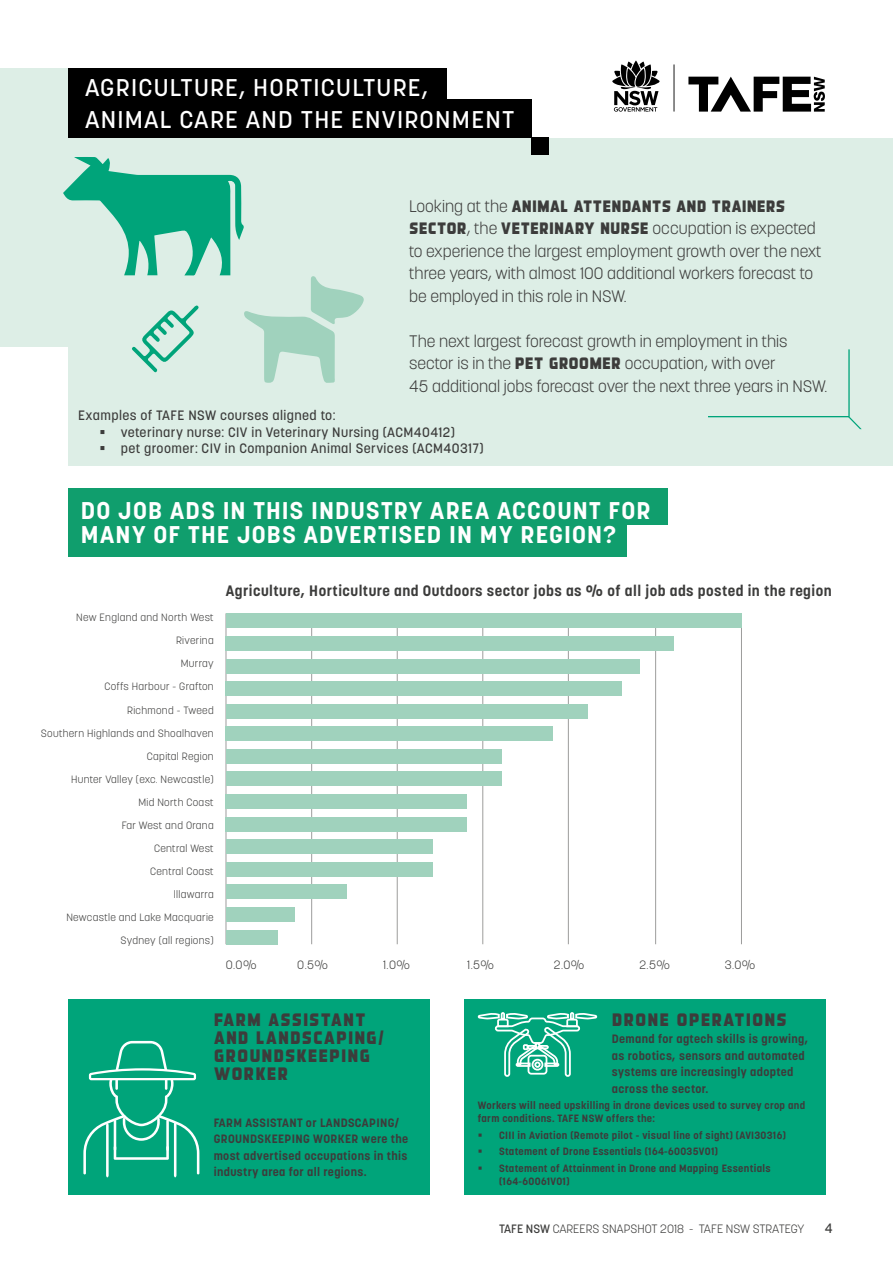
<style>
.page{position:relative;width:893px;height:1263px;background:#fff}
.page>*{position:absolute;margin:0;border:0;box-sizing:border-box;transform-origin:0 0}
.t1{font:700 24px/24px "Korolev";letter-spacing:.045em;color:#fff}
.t2{font:500 24px "Korolev";letter-spacing:.05em;color:#fff}
.Col_2_text{font:18px/18px "Detroit 05 Base";letter-spacing:.05em;color:#3c3c3b}
.Large_text{font:300 16.5px/22.5px "Korolev";color:#3c3c3b}
.Body_text{font:700 15px "Korolev";letter-spacing:.03em;color:#3c3c3b}
.Small_text{font:500 13.5px "Korolev";letter-spacing:.03em;color:#3c3c3b}
.Koroleve_bold_8pt{font:700 12px/16.5px "Korolev";letter-spacing:.03em;color:#3c3c3b}
.t3{font:300 12px "Korolev";color:#3c3c3b}
.Koroleve_bold_8pt-2{font:700 10.5px/12.6px "Korolev";letter-spacing:.03em;color:#3c3c3b}
.t4{font:300 10.5px/23.1px "Korolev";letter-spacing:.03em;color:#3c3c3b;text-align:right}
.s1{font-family:"Detroit 05 Base";font-weight:400}
.s2{font-weight:500}
</style>
<div class="page">
<svg style="left:688px;top:77px;width:137px;height:35px"></svg>
<hr style="left:674px;top:64px;width:1px;height:48px;background:#000">
<svg style="left:612px;top:61px;width:48px;height:51px"></svg>
<div style="left:0;top:68px;width:372px;height:279px;background:#ddeee6"></div>
<div style="left:68px;top:138px;width:825px;height:327px;background:#ddeee6"></div>
<svg style="left:708px;top:349px;width:154px;height:81px"></svg>
<svg style="left:63px;top:157px;width:301px;height:226px"></svg>
<div style="left:68px;top:68px;width:378px;height:38px;background:#000"></div>
<div style="left:68px;top:100px;width:463px;height:38px;background:#000"></div>
<div style="left:531px;top:137px;width:18px;height:17px;background:#000"></div>
<div style="left:68px;top:488px;width:600px;height:68px;background:#109e6d"></div>
<div style="left:627px;top:525px;width:65px;height:37px;background:#fff"></div>
<hr style="left:226px;top:613px;width:1px;height:331px;background:#9d9d9c">
<hr style="left:741px;top:613px;width:1px;height:331px;background:#9d9d9c">
<hr style="left:655px;top:613px;width:1px;height:331px;background:#9d9d9c">
<hr style="left:568px;top:613px;width:1px;height:331px;background:#9d9d9c">
<hr style="left:483px;top:613px;width:1px;height:331px;background:#9d9d9c">
<hr style="left:397px;top:613px;width:1px;height:331px;background:#9d9d9c">
<hr style="left:311px;top:613px;width:1px;height:331px;background:#9d9d9c">
<div style="left:226px;top:659px;width:413px;height:14px;background:#a0d2bd"></div>
<div style="left:68px;top:999px;width:361px;height:196px;background:#00a47a"></div>
<div style="left:464px;top:999px;width:362px;height:196px;background:#00a47a"></div>
<svg style="left:83px;top:1041px;width:116px;height:136px"></svg>
<svg style="left:477px;top:1012px;width:121px;height:65px"></svg>
<div style="left:534px;top:1061px;width:7px;height:7px;border:2px solid #fff;border-radius:50%"></div>
<div style="left:226px;top:681px;width:396px;height:15px;background:#a0d2bd"></div>
<div style="left:226px;top:704px;width:362px;height:14px;background:#a0d2bd"></div>
<div style="left:226px;top:749px;width:275px;height:15px;background:#a0d2bd"></div>
<div style="left:226px;top:772px;width:275px;height:14px;background:#a0d2bd"></div>
<div style="left:226px;top:794px;width:241px;height:15px;background:#a0d2bd"></div>
<div style="left:226px;top:839px;width:207px;height:15px;background:#a0d2bd"></div>
<div style="left:226px;top:862px;width:207px;height:14px;background:#a0d2bd"></div>
<div style="left:226px;top:885px;width:120px;height:14px;background:#a0d2bd"></div>
<div style="left:226px;top:930px;width:51px;height:14px;background:#a0d2bd"></div>
<div style="left:226px;top:636px;width:448px;height:15px;background:#a0d2bd"></div>
<div style="left:226px;top:614px;width:515px;height:14px;background:#a0d2bd"></div>
<div style="left:226px;top:907px;width:69px;height:15px;background:#a0d2bd"></div>
<div style="left:226px;top:817px;width:241px;height:14px;background:#a0d2bd"></div>
<div style="left:226px;top:726px;width:327px;height:15px;background:#a0d2bd"></div>
<h1 class="t2" style="left:85px;top:73px;width:344px">AGRICULTURE, HORTICULTURE,</h1>
<h1 class="t2" style="left:85px;top:104px;width:431px">ANIMAL CARE AND THE ENVIRONMENT</h1>
<p class="Large_text" style="left:409px;top:194px;width:414px">Looking at the <span class="s1">ANIMAL ATTENDANTS AND TRAINERS SECTOR</span>, the <span class="s1">VETERINARY NURSE</span> occupation is expected to experience the largest employment growth over the next three years, with almost 100 additional workers forecast to be employed in this role in NSW.</p>
<p class="Large_text" style="left:409px;top:330px;width:420px">The next largest forecast growth in employment in this sector is in the <span class="s1">PET GROOMER</span> occupation, with over<br>45 additional jobs forecast over the next three years in NSW.</p>
<p class="Small_text" style="left:78px;top:407px;width:259px">Examples of TAFE NSW courses aligned to:</p>
<p class="Small_text" style="left:121px;top:423px;width:336px">veterinary nurse: CIV in Veterinary Nursing (ACM40412)</p>
<p class="Small_text" style="left:121px;top:440px;width:364px">pet groomer: CIV in Companion Animal Services (ACM40317)</p>
<h2 class="t1" style="left:81px;top:498px;width:571px">DO JOB ADS IN THIS INDUSTRY AREA ACCOUNT FOR<br>MANY OF THE JOBS ADVERTISED IN MY REGION?</h2>
<p class="t4" style="left:41px;top:606px;width:174px">New England and North West<br>Riverina<br>Murray<br>Coffs Harbour - Grafton<br>Richmond - Tweed<br>Southern Highlands and Shoalhaven<br>Capital Region<br>Hunter Valley (exc. Newcastle)<br>Mid North Coast<br>Far West and Orana<br>Central West<br>Central Coast<br>lllawarra<br>Newcastle and Lake Macquarie<br>Sydney (all regions)</p>
<p class="Body_text" style="left:226px;top:582px;width:607px">Agriculture, Horticulture and Outdoors sector jobs as % of all job ads posted in the region</p>
<p class="t3" style="left:226px;top:957px;width:32px">O.O%</p>
<p class="t3" style="left:297px;top:957px;width:32px">0.5%</p>
<p class="t3" style="left:383px;top:957px;width:28px">1.0%</p>
<p class="t3" style="left:467px;top:957px;width:28px">1.5%</p>
<p class="t3" style="left:554px;top:957px;width:32px">2.0%</p>
<p class="t3" style="left:639px;top:957px;width:32px">2.5%</p>
<p class="t3" style="left:725px;top:957px;width:32px">3.0%</p>
<p class="Col_2_text" style="left:214px;top:1010px;width:172px">FARM ASSISTANT<br>AND LANDSCAPING/<br>GROUNDSKEEPING<br>WORKER</p>
<p class="Koroleve_bold_8pt" style="left:214px;top:1114px;width:196px">FARM ASSISTANT or LANDSCAPING/<br>GROUNDSKEEPING WORKER were the most advertised occupations in this industry area for all regions.</p>
<p class="Col_2_text" style="left:612px;top:1010px;width:176px">DRONE OPERATIONS</p>
<p class="Koroleve_bold_8pt" style="left:612px;top:1030px;width:198px">Demand for agtech skills is growing, as robotics, sensors and automated systems are increasingly adopted across the sector.</p>
<p class="Koroleve_bold_8pt-2" style="left:478px;top:1099px;width:329px">Workers will need upskilling in drone devices used to survey crop and farm conditions. TAFE NSW offers the:</p>
<p class="Koroleve_bold_8pt-2" style="left:499px;top:1129px;width:288px">CIII in Aviation (Remote pilot - visual line of sight) (AVI30316)</p>
<p class="Koroleve_bold_8pt-2" style="left:499px;top:1145px;width:220px">Statement of Drone Essentials (164-60035V01)</p>
<p class="Koroleve_bold_8pt-2" style="left:499px;top:1162px;width:273px">Statement of Attainment in Drone and Mapping Essentials (164-60061V01)</p>
<p class="t3" style="left:499px;top:1221px;width:307px"><span class="s2">TAFE NSW</span> CAREERS SNAPSHOT 2018 - TAFE NSW STRATEGY</p>
<p class="Small_text" style="left:825px;top:1219px;width:9px">4</p>
</div>
